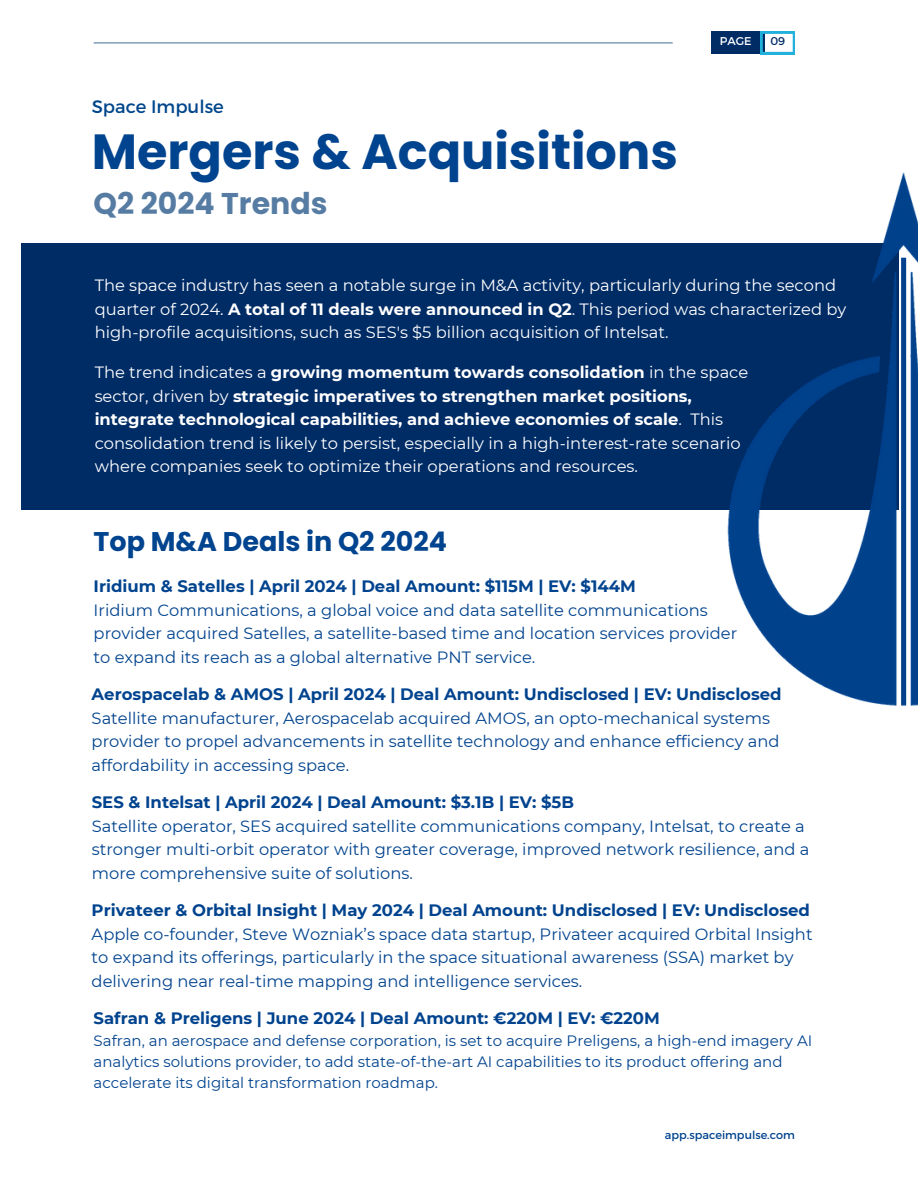
<style>
.page{position:relative;width:918px;height:1188px;background:#fff}
.page>*{position:absolute;margin:0;border:0;box-sizing:border-box;transform-origin:0 0}
.t1{font:700 49.35px "Poppins";color:#00438e}
.t2{font:700 30px "Poppins";color:#567ca3}
.t3{font:700 27px "Poppins";color:#00438e}
.t4{font:18px "Montserrat";color:#00468b}
.t5{font:700 16.5px "Montserrat";color:#00438e}
.t6{font:16.35px/23.7px "Montserrat";color:#00438e}
.t7{font:16.35px/23.7px "Montserrat";color:#fff}
.t8{font:15px/21.3px "Montserrat";color:#00438e}
.t9{font:11.25px "Montserrat";color:#00438e}
.t10{font:11.25px "Montserrat";color:#fff}
.t11{font:11.25px "Montserrat";color:#002c66}
.s1{font-weight:700}
</style>
<div class="page">
<div style="left:711px;top:32px;width:54px;height:22px;background:#002c66"></div>
<svg style="left:761px;top:32px;width:34px;height:22px"></svg>
<hr style="left:94px;top:42px;width:579px;height:1px;background:#567ca3">
<div style="left:21px;top:243px;width:877px;height:266px;background:#002c66"></div>
<img style="left:725px;top:172px;width:193px;height:534px">
<p class="t4" style="left:92px;top:95px;width:133px">Space Impulse</p>
<h4 class="t1" style="left:92px;top:117px;width:588px">Mergers &amp; Acquisitions</h4>
<h1 class="t2" style="left:94px;top:183px;width:235px">Q2 2024 Trends</h1>
<h6 class="t10" style="left:720px;top:34px;width:33px">PAGE</h6>
<p class="t11" style="left:770px;top:34px;width:16px">09</p>
<p class="t7" style="left:95px;top:274px;width:753px">The space industry has seen a notable surge in M&amp;A activity, particularly during the second quarter of 2024. <span class="s1">A total of 11 deals were announced in Q2</span>. This period was characterized by high-profile acquisitions, such as SES's $5 billion acquisition of Intelsat.</p>
<h2 class="t7" style="left:95px;top:360px;width:655px">The trend indicates a <span class="s1">growing momentum towards consolidation</span> in the space sector, driven by <span class="s1">strategic imperatives to strengthen market positions, integrate technological capabilities, and achieve economies of scale</span>. This consolidation trend is likely to persist, especially in a high-interest-rate scenario where companies seek to optimize their operations and resources.</h2>
<h4 class="t3" style="left:94px;top:523px;width:355px">Top M&amp;A Deals in Q2 2024</h4>
<h4 class="t5" style="left:94px;top:576px;width:544px">Iridium &amp; Satelles | April 2024 | Deal Amount: $115M | EV: $144M</h4>
<h4 class="t6" style="left:94px;top:598px;width:645px">Iridium Communications, a global voice and data satellite communications provider acquired Satelles, a satellite-based time and location services provider to expand its reach as a global alternative PNT service.</h4>
<h4 class="t5" style="left:92px;top:684px;width:692px">Aerospacelab &amp; AMOS | April 2024 | Deal Amount: Undisclosed | EV: Undisclosed</h4>
<h4 class="t6" style="left:92px;top:706px;width:689px">Satellite manufacturer, Aerospacelab acquired AMOS, an opto-mechanical systems provider to propel advancements in satellite technology and enhance efficiency and affordability in accessing space.</h4>
<h4 class="t5" style="left:92px;top:792px;width:484px">SES &amp; Intelsat | April 2024 | Deal Amount: $3.1B | EV: $5B</h4>
<h4 class="t6" style="left:92px;top:814px;width:719px">Satellite operator, SES acquired satellite communications company, Intelsat, to create a stronger multi-orbit operator with greater coverage, improved network resilience, and a more comprehensive suite of solutions.</h4>
<h3 class="t5" style="left:92px;top:900px;width:720px">Privateer &amp; Orbital Insight | May 2024 | Deal Amount: Undisclosed | EV: Undisclosed</h3>
<h3 class="t6" style="left:92px;top:922px;width:722px">Apple co-founder, Steve Wozniak’s space data startup, Privateer acquired Orbital Insight to expand its offerings, particularly in the space situational awareness (SSA) market by delivering near real-time mapping and intelligence services.</h3>
<h4 class="t5" style="left:94px;top:1008px;width:568px">Safran &amp; Preligens | June 2024 | Deal Amount: €220M | EV: €220M</h4>
<h4 class="t8" style="left:94px;top:1030px;width:720px">Safran, an aerospace and defense corporation, is set to acquire Preligens, a high-end imagery AI analytics solutions provider, to add state-of-the-art AI capabilities to its product offering and accelerate its digital transformation roadmap.</h4>
<h5 class="t9" style="left:665px;top:1127px;width:131px">app.spaceimpulse.com</h5>
</div>
